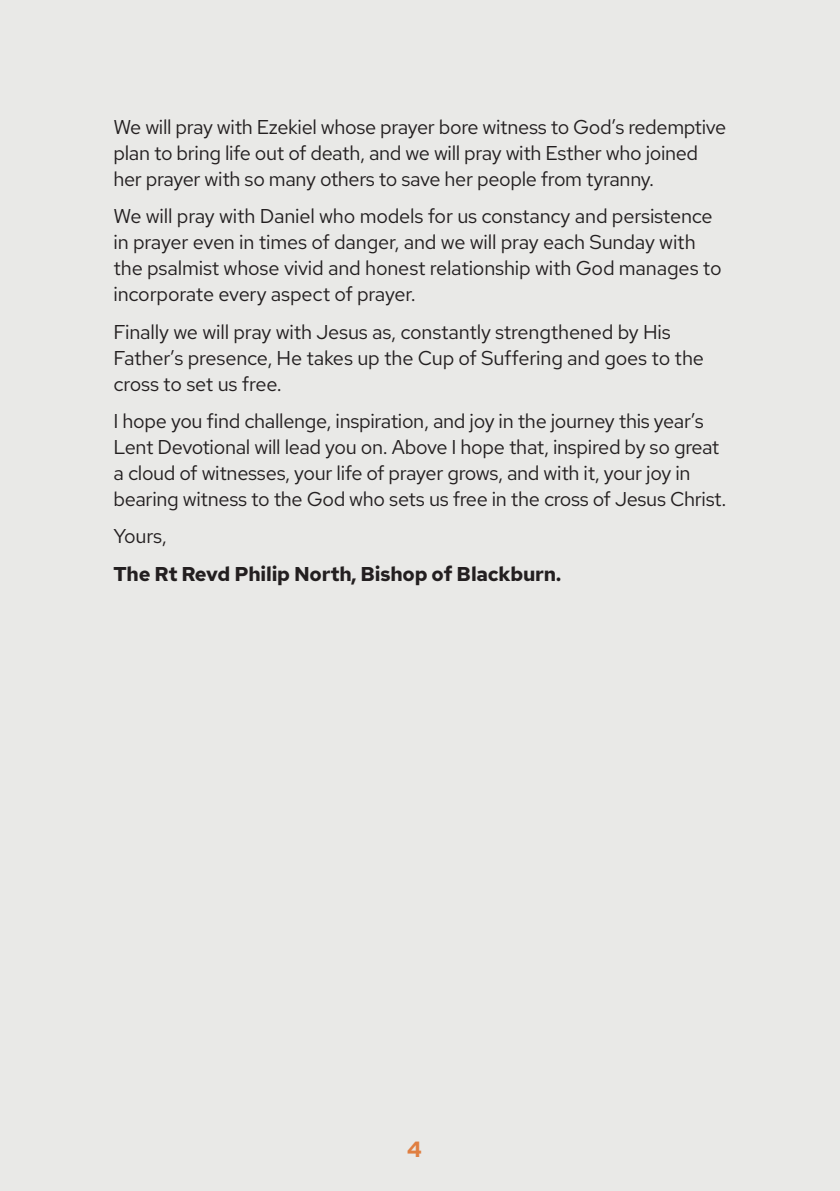
<style>
.page{position:relative;width:840px;height:1191px;background:#fff}
.page>*{position:absolute;margin:0;border:0;box-sizing:border-box;transform-origin:0 0}
.t1{font:700 22px "Red Hat Text";color:#f68c48}
.Advent_Days_-_Body_Copy{font:20px/26px "Red Hat Text";letter-spacing:-.015em;color:#231f20}
.Advent_Days_-_Body_Copy-2{font:700 20px "Red Hat Text";letter-spacing:-.01em;color:#231f20}
</style>
<div class="page">
<hr style="left:839px;top:0;width:1px;height:1191px;background:#f2f2f1">
<div style="left:0;top:0;width:839px;height:1191px;background:#e9e9e7"></div>
<p class="Advent_Days_-_Body_Copy" style="left:113px;top:113px;width:614px">We will pray with Ezekiel whose prayer bore witness to God’s redemptive plan to bring life out of death, and we will pray with Esther who joined her prayer with so many others to save her people from tyranny.</p>
<p class="Advent_Days_-_Body_Copy" style="left:113px;top:203px;width:609px">We will pray with Daniel who models for us constancy and persistence in prayer even in times of danger, and we will pray each Sunday with the psalmist whose vivid and honest relationship with God manages to incorporate every aspect of prayer.</p>
<p class="Advent_Days_-_Body_Copy" style="left:113px;top:318px;width:591px">Finally we will pray with Jesus as, constantly strengthened by His<br>Father’s presence, He takes up the Cup of Suffering and goes to the cross to set us free.</p>
<p class="Advent_Days_-_Body_Copy" style="left:113px;top:407px;width:614px">I hope you find challenge, inspiration, and joy in the journey this year’s Lent Devotional will lead you on. Above I hope that, inspired by so great a cloud of witnesses, your life of prayer grows, and with it, your joy in bearing witness to the God who sets us free in the cross of Jesus Christ.</p>
<p class="Advent_Days_-_Body_Copy" style="left:113px;top:523px;width:55px">Yours,</p>
<p class="Advent_Days_-_Body_Copy-2" style="left:113px;top:560px;width:449px">The Rt Revd Philip North, Bishop of Blackburn.</p>
<p class="t1" style="left:406px;top:1134px;width:17px">4</p>
</div>
